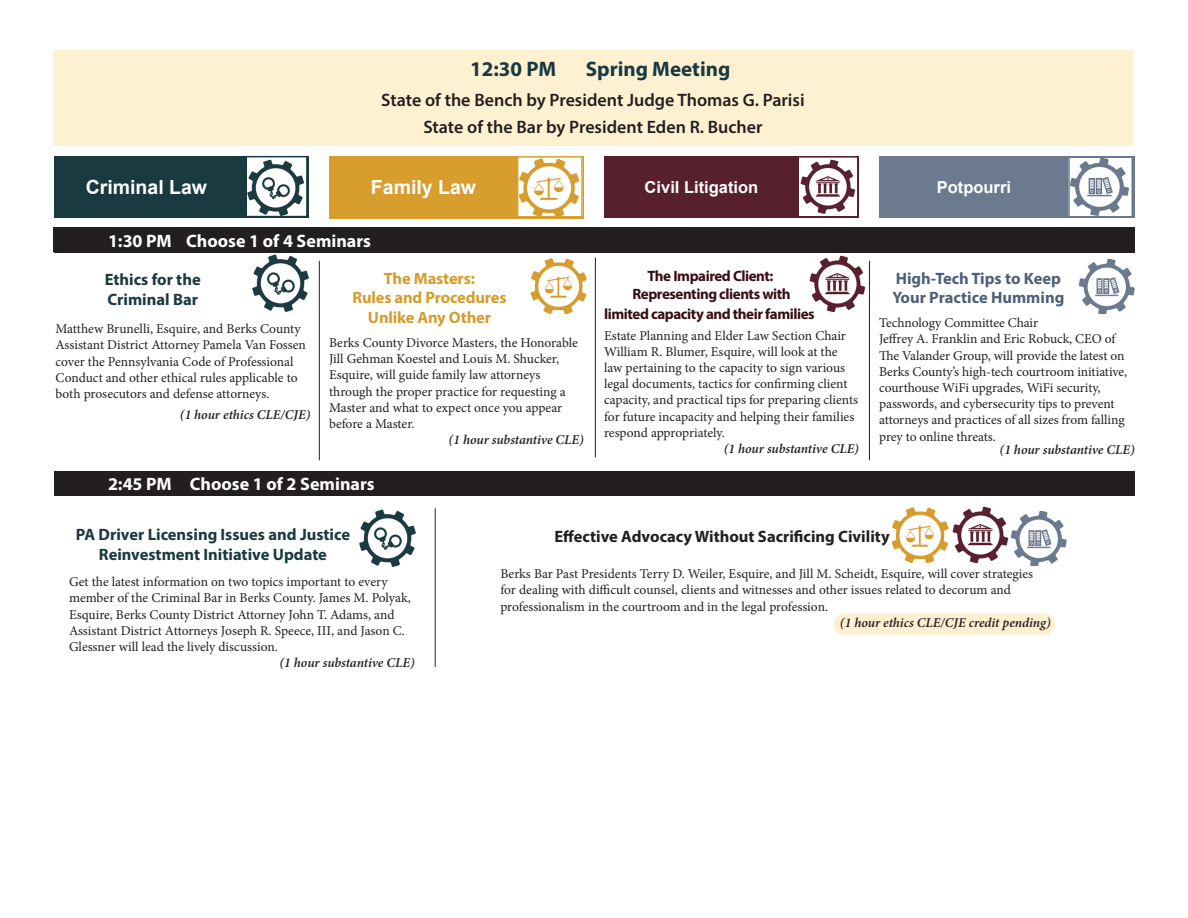
<style>
.page{position:relative;width:1188px;height:918px;background:#fff}
.page>*{position:absolute;margin:0;border:0;box-sizing:border-box;transform-origin:0 0}
.t1{font:700 21px "Myriad Pro";color:#193a40}
.t2{font:700 19.5px "Arial";color:#fff}
.t3{font:600 18px "Myriad Pro";color:#231f20}
.t4{font:700 18px "Myriad Pro";color:#fff}
.BreakoutTitle{font:700 16.5px/19.8px "Myriad Pro";color:#193a40;text-align:center}
.BreakoutTitle-2{font:700 16.5px "Myriad Pro";color:#231f20}
.BreakoutTitle-3{font:700 16.5px/19.8px "Myriad Pro";letter-spacing:-.01em;color:#d59d2e;text-align:center}
.BreakoutTitle-4{font:700 16.5px/19.8px "Myriad Pro";color:#4e6079}
.t5{font:700 16.5px "Arial";color:#fff}
.BreakoutTitle-5{font:700 15px "Myriad Pro";letter-spacing:-.03em;color:#370e15}
.Breakout_Text{font:13.5px/16.2px "Minion Pro";letter-spacing:-.005em;color:#231f20}
.Credits{font:italic 600 13.5px "Minion Pro";letter-spacing:-.005em;color:#231f20}
</style>
<div class="page">
<div style="left:329px;top:156px;width:255px;height:62px;background:#d79e2e"></div>
<div style="left:54px;top:156px;width:254px;height:62px;background:#193a40"></div>
<div style="left:604px;top:156px;width:255px;height:62px;background:#58202c"></div>
<div style="left:54px;top:471px;width:1081px;height:25px;background:#231f20"></div>
<div style="left:879px;top:156px;width:256px;height:62px;background:#6c7a8f"></div>
<div style="left:834px;top:613px;width:221px;height:22px;background:#fef0d0;border-radius:11px"></div>
<img style="left:799px;top:159px;width:57px;height:56px">
<div style="left:796px;top:156px;width:63px;height:62px;border:2px solid #58202c"></div>
<hr style="left:319px;top:261px;width:1px;height:199px;background:#231f20">
<hr style="left:595px;top:258px;width:1px;height:199px;background:#231f20">
<hr style="left:869px;top:261px;width:1px;height:199px;background:#231f20">
<div style="left:53px;top:227px;width:1082px;height:25px;background:#231f20"></div>
<div style="left:53px;top:50px;width:1080px;height:96px;background:#fef1d1"></div>
<div style="left:54px;top:228px;width:1081px;height:25px;background:#231f20"></div>
<img style="left:1010px;top:512px;width:57px;height:54px">
<img style="left:892px;top:506px;width:117px;height:57px">
<img style="left:252px;top:254px;width:57px;height:58px">
<img style="left:530px;top:258px;width:57px;height:55px">
<img style="left:809px;top:255px;width:57px;height:57px">
<img style="left:1078px;top:260px;width:56px;height:54px">
<img style="left:359px;top:509px;width:57px;height:58px">
<hr style="left:435px;top:508px;width:1px;height:159px;background:#231f20">
<img style="left:248px;top:159px;width:57px;height:55px">
<div style="left:239px;top:156px;width:69px;height:61px;border:2px solid #193a40"></div>
<img style="left:520px;top:159px;width:60px;height:56px">
<div style="left:517px;top:156px;width:66px;height:62px;border:2px solid #d69e2c"></div>
<img style="left:1071px;top:159px;width:59px;height:56px">
<div style="left:1068px;top:156px;width:65px;height:62px;border:2px solid #6a7a8e"></div>
<p class="t1" style="left:470px;top:55px;width:87px">12:30 PM</p>
<p class="t1" style="left:586px;top:55px;width:146px">Spring Meeting</p>
<p class="t3" style="left:381px;top:89px;width:425px">State of the Bench by President Judge Thomas G. Parisi</p>
<p class="t3" style="left:423px;top:116px;width:341px">State of the Bar by President Eden R. Bucher</p>
<p class="t2" style="left:86px;top:173px;width:123px">Criminal Law</p>
<p class="t2" style="left:371px;top:174px;width:107px">Family Law</p>
<p class="t5" style="left:645px;top:176px;width:115px">Civil Litigation</p>
<p class="t4" style="left:108px;top:229px;width:265px">1:30 PM Choose 1 of 4 Seminars</p>
<p class="BreakoutTitle" style="left:105px;top:269px;width:97px">Ethics for the</p>
<p class="BreakoutTitle" style="left:108px;top:289px;width:92px">Criminal Bar</p>
<p class="Breakout_Text" style="left:56px;top:321px;width:252px">Matthew Brunelli, Esquire, and Berks County Assistant District Attorney Pamela Van Fossen cover the Pennsylvania Code of Professional Conduct and other ethical rules applicable to both prosecutors and defense attorneys.</p>
<p class="Credits" style="left:180px;top:405px;width:132px">(1 hour ethics CLE/CJE)</p>
<p class="BreakoutTitle-3" style="left:384px;top:268px;width:93px">The Masters:</p>
<p class="BreakoutTitle-3" style="left:352px;top:287px;width:156px">Rules and Procedures<br>Unlike Any Other</p>
<p class="Breakout_Text" style="left:329px;top:335px;width:250px">Berks County Divorce Masters, the Honorable Jill Gehman Koestel and Louis M. Shucker, Esquire, will guide family law attorneys through the proper practice for requesting a Master and what to expect once you appear before a Master.</p>
<p class="Credits" style="left:449px;top:430px;width:137px">(1 hour substantive CLE)</p>
<p class="t4" style="left:108px;top:472px;width:268px">2:45 PM Choose 1 of 2 Seminars</p>
<p class="BreakoutTitle-5" style="left:647px;top:266px;width:128px">The Impaired Client:</p>
<p class="BreakoutTitle-5" style="left:633px;top:284px;width:160px">Representing clients with</p>
<p class="BreakoutTitle-5" style="left:604px;top:304px;width:212px">limited capacity and their families</p>
<p class="Breakout_Text" style="left:604px;top:327px;width:255px">Estate Planning and Elder Law Section Chair William R. Blumer, Esquire, will look at the law pertaining to the capacity to sign various legal documents, tactics for confirming client capacity, and practical tips for preparing clients for future incapacity and helping their families respond appropriately.</p>
<p class="Credits" style="left:724px;top:439px;width:137px">(1 hour substantive CLE)</p>
<p class="t5" style="left:937px;top:175px;width:76px">Potpourri</p>
<p class="BreakoutTitle-4" style="left:892px;top:268px;width:173px">High-Tech Tips to Keep<br>Your Practice Humming</p>
<p class="Breakout_Text" style="left:879px;top:315px;width:250px">Technology Committee Chair<br>Jeffrey A. Franklin and Eric Robuck, CEO of The Valander Group, will provide the latest on Berks County’s high-tech courtroom initiative, courthouse WiFi upgrades, WiFi security, passwords, and cybersecurity tips to prevent attorneys and practices of all sizes from falling prey to online threats.</p>
<p class="Credits" style="left:1000px;top:440px;width:137px">(1 hour substantive CLE)</p>
<p class="BreakoutTitle" style="left:76px;top:524px;width:276px">PA Driver Licensing Issues and Justice<br>Reinvestment Initiative Update</p>
<p class="Breakout_Text" style="left:69px;top:574px;width:343px">Get the latest information on two topics important to every member of the Criminal Bar in Berks County. James M. Polyak, Esquire, Berks County District Attorney John T. Adams, and Assistant District Attorneys Joseph R. Speece, III, and Jason C.<br>Glessner will lead the lively discussion.</p>
<p class="Credits" style="left:280px;top:653px;width:137px">(1 hour substantive CLE)</p>
<p class="BreakoutTitle-2" style="left:554px;top:526px;width:337px">Effective Advocacy Without Sacrificing Civility</p>
<p class="Breakout_Text" style="left:500px;top:566px;width:534px">Berks Bar Past Presidents Terry D. Weiler, Esquire, and Jill M. Scheidt, Esquire, will cover strategies for dealing with difficult counsel, clients and witnesses and other issues related to decorum and professionalism in the courtroom and in the legal profession.</p>
<p class="Credits" style="left:840px;top:613px;width:212px">(1 hour ethics CLE/CJE credit pending)</p>
</div>
